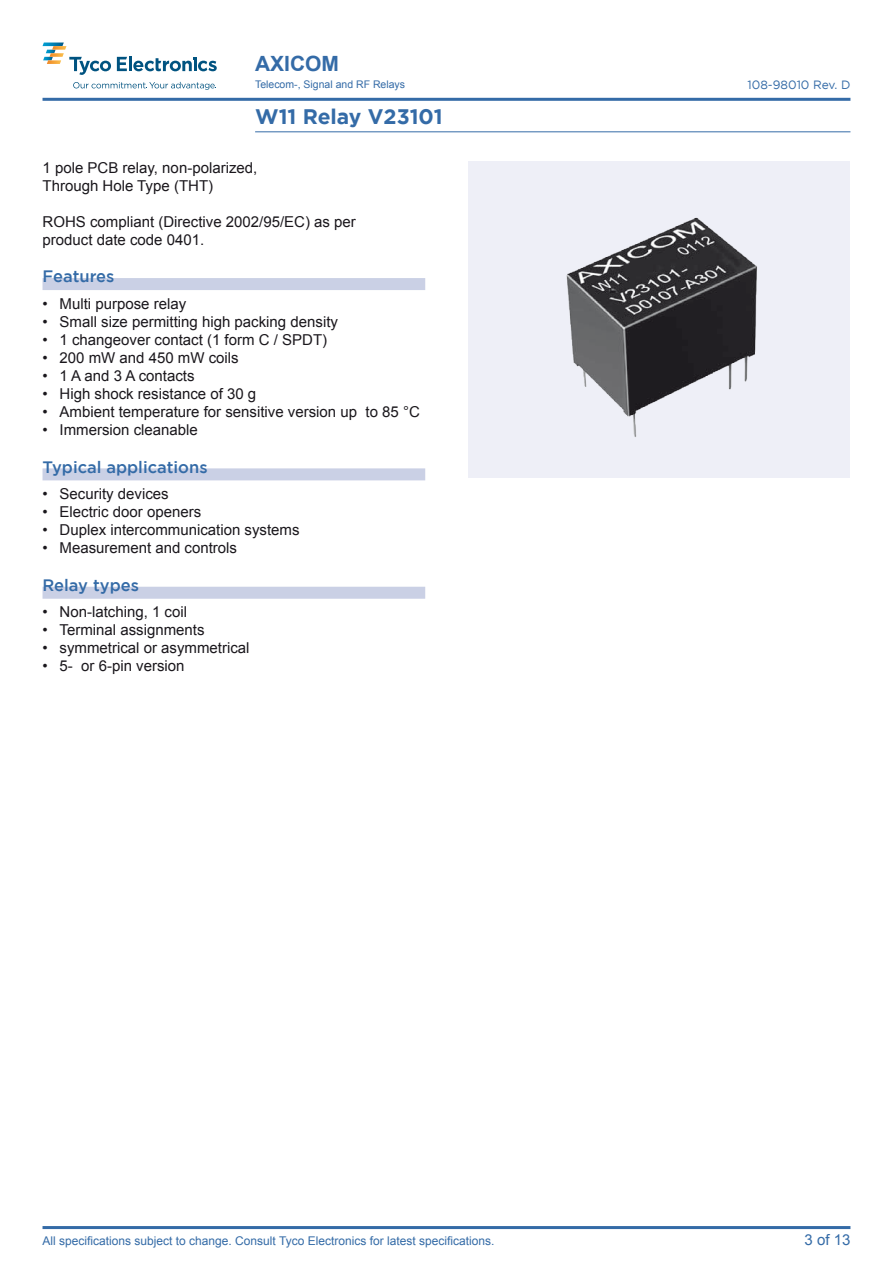
<style>
.page{position:relative;width:893px;height:1263px;background:#fff}
.page>*{position:absolute;margin:0;border:0;box-sizing:border-box;transform-origin:0 0}
.t1{font:700 21px "Gotham";color:#346ba7}
.t2{font:700 21px "Arial";color:#346ba7}
.t3{font:500 16.5px "Gotham";color:#346ba7}
.t4{font:15px/18px "Arial";color:#1a171c}
.t5{font:15px "Arial";color:#346ba7}
.t6{font:12px "Arial";color:#346ba7}
.t7{font:12px "Gotham";color:#346ba7}
.t8{font:10.5px "Arial";color:#346ba7}
</style>
<div class="page">
<hr style="left:43px;top:98px;width:807px;height:3px;background:#346ba7">
<hr style="left:43px;top:1226px;width:807px;height:3px;background:#346ba7">
<hr style="left:255px;top:132px;width:595px;height:1px;background:#346ba7">
<svg style="left:117px;top:57px;width:10px;height:14px"></svg>
<hr style="left:129px;top:57px;width:3px;height:14px;background:#005380">
<svg style="left:133px;top:57px;width:84px;height:14px"></svg>
<svg style="left:73px;top:82px;width:143px;height:8px"></svg>
<svg style="left:43px;top:43px;width:68px;height:32px"></svg>
<div style="left:43px;top:278px;width:382px;height:12px;background:#cad0e5"></div>
<div style="left:43px;top:468px;width:382px;height:12px;background:#cad0e5"></div>
<div style="left:43px;top:587px;width:382px;height:12px;background:#cad0e5"></div>
<div style="left:468px;top:162px;width:382px;height:316px;background:#eeeff7"></div>
<img style="left:566px;top:217px;width:191px;height:220px">
<h1 class="t2" style="left:255px;top:49px;width:85px">AXICOM</h1>
<p class="t8" style="left:255px;top:77px;width:151px">Telecom-, Signal and RF Relays</p>
<h1 class="t1" style="left:255px;top:104px;width:189px">W11 Relay V23101</h1>
<p class="t4" style="left:43px;top:158px;width:216px">1 pole PCB relay, non-polarized,<br>Through Hole Type (THT)</p>
<p class="t4" style="left:43px;top:212px;width:315px">ROHS compliant (Directive 2002/95/EC) as per product date code 0401.</p>
<p class="t3" style="left:43px;top:267px;width:73px">Features</p>
<p class="t4" style="left:43px;top:295px;width:145px">• Multi purpose relay</p>
<p class="t4" style="left:43px;top:313px;width:297px">• Small size permitting high packing density</p>
<p class="t4" style="left:43px;top:331px;width:286px">• 1 changeover contact (1 form C / SPDT)</p>
<p class="t4" style="left:43px;top:349px;width:198px">• 200 mW and 450 mW coils</p>
<p class="t4" style="left:43px;top:367px;width:154px">• 1 A and 3 A contacts</p>
<p class="t4" style="left:43px;top:385px;width:215px">• High shock resistance of 30 g</p>
<p class="t4" style="left:43px;top:403px;width:379px">• Ambient temperature for sensitive version up to 85 °C</p>
<p class="t4" style="left:43px;top:421px;width:157px">• Immersion cleanable</p>
<p class="t3" style="left:43px;top:457px;width:167px">Typical applications</p>
<p class="t4" style="left:43px;top:485px;width:128px">• Security devices</p>
<p class="t4" style="left:43px;top:503px;width:160px">• Electric door openers</p>
<p class="t4" style="left:43px;top:521px;width:259px">• Duplex intercommunication systems</p>
<p class="t4" style="left:43px;top:539px;width:196px">• Measurement and controls</p>
<p class="t3" style="left:43px;top:576px;width:98px">Relay types</p>
<p class="t4" style="left:43px;top:603px;width:146px">• Non-latching, 1 coil</p>
<p class="t4" style="left:43px;top:621px;width:164px">• Terminal assignments</p>
<p class="t4" style="left:43px;top:639px;width:209px">• symmetrical or asymmetrical</p>
<p class="t4" style="left:43px;top:657px;width:144px">• 5- or 6-pin version</p>
<p class="t7" style="left:747px;top:78px;width:104px">108-98010 Rev. D</p>
<p class="t6" style="left:43px;top:1232px;width:453px">All specifications subject to change. Consult Tyco Electronics for latest specifications.</p>
<p class="t5" style="left:805px;top:1229px;width:47px">3 of 13</p>
</div>
